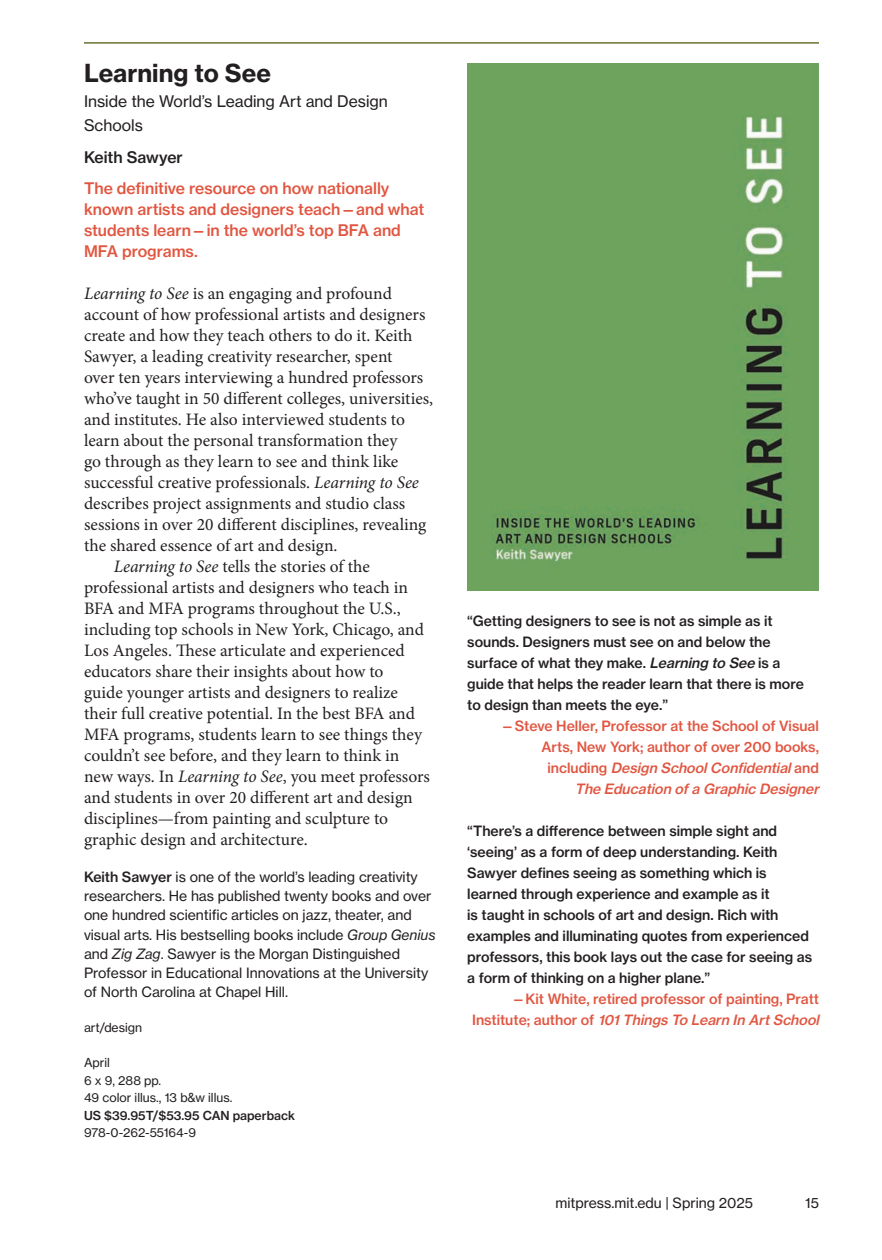
<style>
.page{position:relative;width:882px;height:1260px;background:#fff}
.page>*{position:absolute;margin:0;border:0;box-sizing:border-box;transform-origin:0 0}
.ti{font:24.5px "N Haas Grotesk TX Pro 75 Bd";color:#231f20}
.tp_indent{font:17.5px/21px "Minion Pro";color:#231f20}
.tp{font:17.5px/21px "Minion Pro";color:#231f20}
.Tx{font:15.75px/21px "N Haas Grotesk TX Pro 65 Md";color:#e15641}
.st{font:15.75px/24.5px "N Haas Grotesk TX Pro 55 Rg";color:#231f20}
.AU{font:15.75px "N Haas Grotesk TX Pro 65 Md";color:#231f20}
.Series1{font:14px/21px "N Haas Grotesk TX Pro 65 Md";color:#231f20}
.AU_PR{font:14px/19.2px "N Haas Grotesk TX Pro 55 Rg";color:#231f20}
.Series_2{font:14px/21px "N Haas Grotesk TX Pro 65 Md";color:#e15641;text-align:right}
.BM_details{font:12.25px "N Haas Grotesk TX Pro 55 Rg";color:#231f20}
.BM_details-2{font:12.25px "N Haas Grotesk TX Pro 65 Md";color:#231f20}
.ills{font:12.25px "N Haas Grotesk TX Pro 55 Rg";color:#231f20}
.Cat{font:12.25px "N Haas Grotesk TX Pro 55 Rg";color:#231f20}
.s1{font-style:italic}
.s2{font-family:"N Haas Grotesk TX Pro 65 Md"}
.s3{font-family:"N Haas Grotesk TX Pro 56 It"}
</style>
<div class="page">
<hr style="left:84px;top:42px;width:735px;height:2px;background:#81854f">
<img style="left:467px;top:63px;width:352px;height:528px">
<p class="ti" style="left:84px;top:58px;width:189px">Learning to See</p>
<p class="st" style="left:84px;top:89px;width:305px">Inside the World’s Leading Art and Design<br>Schools</p>
<p class="AU" style="left:84px;top:147px;width:100px">Keith Sawyer</p>
<p class="Tx" style="left:84px;top:178px;width:342px">The definitive resource on how nationally known artists and designers teach—and what students learn—in the world’s top BFA and MFA programs.</p>
<p class="tp" style="left:84px;top:283px;width:351px"><span class="s1">Learning to See</span> is an engaging and profound account of how professional artists and designers create and how they teach others to do it. Keith Sawyer, a leading creativity researcher, spent<br>over ten years interviewing a hundred professors who’ve taught in 50 different colleges, universities, and institutes. He also interviewed students to learn about the personal transformation they<br>go through as they learn to see and think like successful creative professionals. <span class="s1">Learning to See </span>describes project assignments and studio class sessions in over 20 different disciplines, revealing the shared essence of art and design.</p>
<p class="tp_indent" style="left:84px;top:556px;width:347px;text-indent:30px"><span class="s1">Learning to See</span> tells the stories of the professional artists and designers who teach in BFA and MFA programs throughout the U.S., including top schools in New York, Chicago, and Los Angeles. These articulate and experienced educators share their insights about how to<br>guide younger artists and designers to realize their full creative potential. In the best BFA and MFA programs, students learn to see things they couldn’t see before, and they learn to think in new ways. In <span class="s1">Learning to See</span>, you meet professors and students in over 20 different art and design disciplines—from painting and sculpture to graphic design and architecture.</p>
<p class="AU_PR" style="left:84px;top:867px;width:353px"><span class="s2">Keith Sawyer</span> is one of the world’s leading creativity researchers. He has published twenty books and over one hundred scientific articles on jazz, theater, and visual arts. His bestselling books include <span class="s3">Group Genius </span>and <span class="s3">Zig Zag</span>. Sawyer is the Morgan Distinguished Professor in Educational Innovations at the University of North Carolina at Chapel Hill.</p>
<p class="Cat" style="left:84px;top:1020px;width:60px">art/design</p>
<p class="BM_details" style="left:84px;top:1055px;width:27px">April</p>
<p class="BM_details" style="left:84px;top:1073px;width:79px">6 x 9, 288 pp.</p>
<p class="ills" style="left:84px;top:1090px;width:150px">49 color illus., 13 b&amp;w illus.</p>
<p class="BM_details-2" style="left:84px;top:1108px;width:213px">US $39.95T/$53.95 CAN paperback</p>
<p class="BM_details" style="left:84px;top:1125px;width:114px">978-0-262-55164-9</p>
<p class="Series1" style="left:467px;top:611px;width:338px">“Getting designers to see is not as simple as it sounds. Designers must see on and below the surface of what they make. <span class="s1">Learning to See</span> is a guide that helps the reader learn that there is more to design than meets the eye.”</p>
<p class="Series_2" style="left:501px;top:716px;width:324px">—Steve Heller, Professor at the School of Visual Arts, New York; author of over 200 books,<br>i n c l u d i n g <span class="s1">Design SchoolConfidential</span>a n d<br><span class="s1">The Education ofa Graphic Designer</span></p>
<p class="Series1" style="left:467px;top:821px;width:346px">“There’s a difference between simple sight and ‘seeing’ as a form of deep understanding. Keith Sawyer defines seeing as something which is learned through experience and example as it<br>is taught in schools of art and design. Rich with examples and illuminating quotes from experienced professors, this book lays out the case for seeing as a form of thinking on a higher plane.”</p>
<p class="Series_2" style="left:472px;top:989px;width:352px">—Kit White, retired professor of painting, Pratt<br>I n s t i t u t e ; a u t h o r o f <span class="s1">101Things To Learn In ArtSchool</span></p>
<p class="AU_PR" style="left:556px;top:1193px;width:199px">mitpress.mit.edu | Spring 2025</p>
<p class="AU_PR" style="left:805px;top:1193px;width:15px">15</p>
</div>
